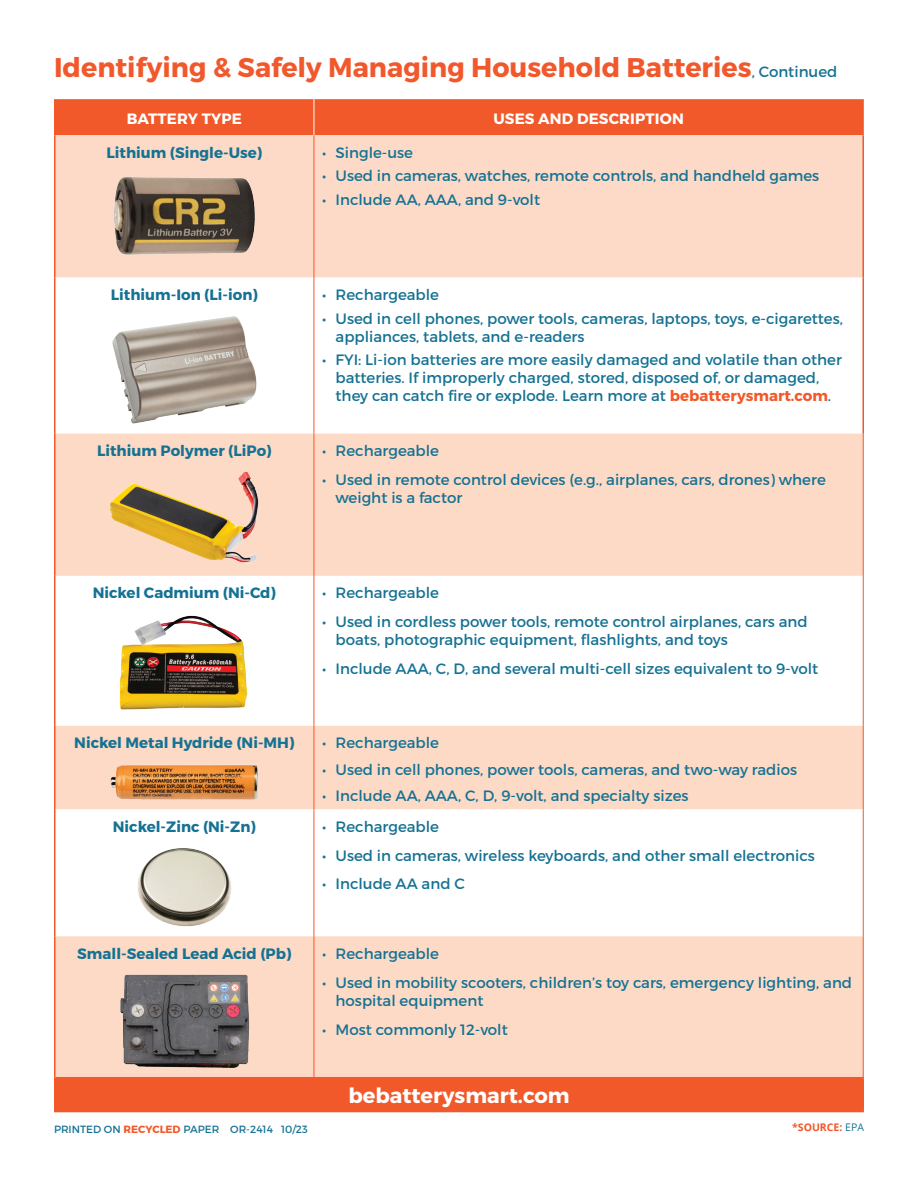
<style>
.page{position:relative;width:918px;height:1188px;background:#fff}
.page>*{position:absolute;margin:0;border:0;box-sizing:border-box;transform-origin:0 0}
.t1{font:700 27px "Montserrat";color:#f1582c}
.t2{font:700 21px "Montserrat";color:#fff}
.t3{font:15px/18px "Montserrat";color:#157293}
.t4{font:700 15px "Montserrat";color:#157293}
.t5{font:700 15px "Montserrat";letter-spacing:.01em;color:#fff}
.t6{font:10.5px "Montserrat";color:#157293}
.t7{font:700 10.5px "Open Sans";color:#f1592a}
.s1{font-weight:400;font-size:15px;color:#157293}
.s2{font-weight:700;color:#f1592a}
.s3{font-weight:400;color:#157293}
</style>
<div class="page">
<div style="left:56px;top:99px;width:807px;height:36px;background:#f1592a"></div>
<div style="left:56px;top:135px;width:806px;height:143px;background:#fcdac7"></div>
<svg style="left:56px;top:434px;width:807px;height:643px;fill:#fddac6"></svg>
<div style="left:55px;top:1078px;width:808px;height:34px;background:#f1592a"></div>
<hr style="left:56px;top:1077px;width:258px;height:1px;background:#f1582c">
<hr style="left:314px;top:1077px;width:550px;height:1px;background:#f1582c">
<hr style="left:54px;top:99px;width:2px;height:36px;background:#f1592a">
<hr style="left:54px;top:135px;width:2px;height:143px;background:#f1592a">
<hr style="left:862px;top:135px;width:2px;height:143px;background:#f1592a">
<hr style="left:54px;top:278px;width:2px;height:156px;background:#f1592a">
<hr style="left:862px;top:278px;width:2px;height:156px;background:#f1592a">
<hr style="left:54px;top:434px;width:2px;height:142px;background:#f1592a">
<hr style="left:54px;top:576px;width:2px;height:150px;background:#f1592a">
<hr style="left:54px;top:726px;width:2px;height:83px;background:#f1592a">
<hr style="left:54px;top:809px;width:2px;height:127px;background:#f1592a">
<hr style="left:54px;top:936px;width:2px;height:142px;background:#f1592a">
<hr style="left:54px;top:1078px;width:2px;height:33px;background:#f1592a">
<hr style="left:862px;top:1078px;width:2px;height:33px;background:#f1592a">
<hr style="left:54px;top:1111px;width:260px;height:1px;background:#f1592a">
<hr style="left:314px;top:1111px;width:550px;height:1px;background:#f1592a">
<hr style="left:863px;top:99px;width:1px;height:36px;background:#f1592a">
<hr style="left:314px;top:135px;width:1px;height:143px;background:#f1592a">
<hr style="left:314px;top:278px;width:1px;height:156px;background:#f1592a">
<hr style="left:314px;top:434px;width:1px;height:142px;background:#f1592a">
<hr style="left:863px;top:434px;width:1px;height:142px;background:#f1592a">
<hr style="left:314px;top:576px;width:1px;height:150px;background:#f1592a">
<hr style="left:863px;top:576px;width:1px;height:150px;background:#f1592a">
<hr style="left:314px;top:726px;width:1px;height:83px;background:#f1592a">
<hr style="left:863px;top:726px;width:1px;height:83px;background:#f1592a">
<hr style="left:314px;top:809px;width:1px;height:127px;background:#f1592a">
<hr style="left:863px;top:809px;width:1px;height:127px;background:#f1592a">
<hr style="left:314px;top:936px;width:1px;height:141px;background:#f1592a">
<hr style="left:863px;top:936px;width:1px;height:141px;background:#f1592a">
<hr style="left:314px;top:99px;width:1px;height:36px;background:#fff">
<img style="left:107px;top:172px;width:155px;height:90px">
<img style="left:112px;top:316px;width:145px;height:108px">
<img style="left:109px;top:470px;width:151px;height:94px">
<img style="left:113px;top:612px;width:143px;height:106px">
<img style="left:109px;top:762px;width:151px;height:39px">
<img style="left:136px;top:846px;width:97px;height:82px">
<img style="left:118px;top:973px;width:132px;height:97px">
<p class="t1" style="left:54px;top:51px;width:785px">Identifying &amp; Safely Managing Household Batteries<span class="s1">, Continued</span></p>
<p class="t5" style="left:127px;top:110px;width:117px">BATTERY TYPE</p>
<p class="t5" style="left:493px;top:110px;width:192px">USES AND DESCRIPTION</p>
<p class="t4" style="left:107px;top:143px;width:157px">Lithium (Single-Use)</p>
<p class="t3" style="left:322px;top:144px;width:93px">• Single-use</p>
<p class="t3" style="left:322px;top:167px;width:499px">• Used in cameras, watches, remote controls, and handheld games</p>
<p class="t3" style="left:322px;top:190px;width:220px">• Include AA, AAA, and 9-volt</p>
<p class="t4" style="left:111px;top:286px;width:148px">Lithium-Ion (Li-ion)</p>
<p class="t3" style="left:322px;top:286px;width:119px">• Rechargeable</p>
<p class="t3" style="left:336px;top:309px;width:509px;text-indent:-14px">• Used in cell phones, power tools, cameras, laptops, toys, e-cigarettes, appliances, tablets, and e-readers</p>
<p class="t3" style="left:336px;top:351px;width:508px;text-indent:-14px">• FYI: Li-ion batteries are more easily damaged and volatile than other batteries. If improperly charged, stored, disposed of, or damaged, they can catch fire or explode. Learn more at <span class="s2">bebatterysmart.com</span>.</p>
<p class="t4" style="left:97px;top:442px;width:176px">Lithium Polymer (LiPo)</p>
<p class="t3" style="left:322px;top:442px;width:119px">• Rechargeable</p>
<p class="t3" style="left:336px;top:471px;width:492px;text-indent:-14px">• Used in remote control devices (e.g., airplanes, cars, drones) where weight is a factor</p>
<p class="t4" style="left:93px;top:584px;width:185px">Nickel Cadmium (Ni-Cd)</p>
<p class="t3" style="left:322px;top:584px;width:119px">• Rechargeable</p>
<p class="t3" style="left:336px;top:613px;width:474px;text-indent:-14px">• Used in cordless power tools, remote control airplanes, cars and boats, photographic equipment, flashlights, and toys</p>
<p class="t3" style="left:322px;top:660px;width:498px">• Include AAA, C, D, and several multi-cell sizes equivalent to 9-volt</p>
<p class="t4" style="left:74px;top:734px;width:222px">Nickel Metal Hydride (Ni-MH)</p>
<p class="t3" style="left:322px;top:734px;width:119px">• Rechargeable</p>
<p class="t3" style="left:322px;top:760px;width:477px">• Used in cell phones, power tools, cameras, and two-way radios</p>
<p class="t3" style="left:322px;top:786px;width:368px">• Include AA, AAA, C, D, 9-volt, and specialty sizes</p>
<p class="t4" style="left:113px;top:817px;width:145px">Nickel-Zinc (Ni-Zn)</p>
<p class="t3" style="left:322px;top:817px;width:119px">• Rechargeable</p>
<p class="t3" style="left:322px;top:846px;width:494px">• Used in cameras, wireless keyboards, and other small electronics</p>
<p class="t3" style="left:322px;top:875px;width:144px">• Include AA and C</p>
<p class="t4" style="left:77px;top:944px;width:216px">Small-Sealed Lead Acid (Pb)</p>
<p class="t3" style="left:322px;top:945px;width:119px">• Rechargeable</p>
<p class="t3" style="left:336px;top:973px;width:518px;text-indent:-14px">• Used in mobility scooters, children’s toy cars, emergency lighting, and hospital equipment</p>
<p class="t3" style="left:322px;top:1020px;width:187px">• Most commonly 12-volt</p>
<p class="t2" style="left:348px;top:1083px;width:223px">bebatterysmart.com</p>
<p class="t6" style="left:54px;top:1123px;width:255px">PRINTED ON <span class="s2">RECYCLED</span> PAPER OR-2414 10/23</p>
<p class="t7" style="left:792px;top:1120px;width:73px">*SOURCE: <span class="s3">EPA</span></p>
</div>
